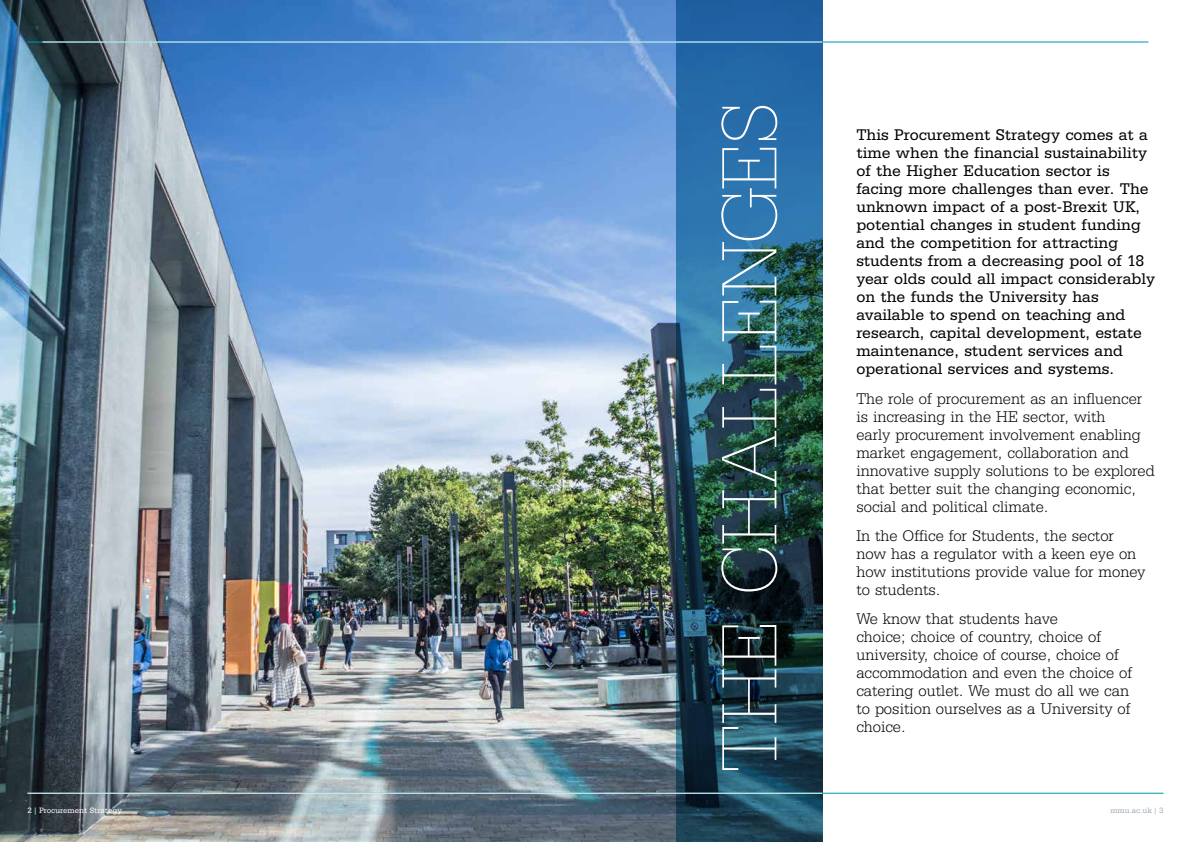
<style>
.page{position:relative;width:1191px;height:842px;background:#fff}
.page>*{position:absolute;margin:0;border:0;box-sizing:border-box;transform-origin:0 0}
.t1{font:200 81px "Serifa BEFOP";letter-spacing:.005em;color:#fff}
.t2{font:300 16px/18px "Serifa BEFOP";color:#000}
.t3{font:16px/18px "Serifa BEFOP";color:#000}
.t4{font:8px "Serifa BEFOP";color:#fff}
.t5{font:8px "Serifa BEFOP";color:#a0afb9}
</style>
<div class="page">
<img style="left:0;top:0;width:676px;height:842px">
<svg style="left:676px;top:0;width:146px;height:842px;background:#21526b"></svg>
<hr style="left:595px;top:42px;width:553px;height:1px;background:#0096b3">
<hr style="left:27px;top:42px;width:568px;height:1px;background:#0096b3">
<hr style="left:595px;top:793px;width:568px;height:1px;background:#0096b3">
<hr style="left:27px;top:793px;width:795px;height:1px;background:#fff">
<hr style="left:43px;top:42px;width:779px;height:1px;background:#fff">
<h1 class="t1" style="left:705px;top:772px;width:672px;rotate:-90deg">THE CHALLENGES</h1>
<p class="t3" style="left:856px;top:126px;width:300px">This Procurement Strategy comes at a time when the financial sustainability of the Higher Education sector is facing more challenges than ever. The unknown impact of a post-Brexit UK, potential changes in student funding and the competition for attracting students from a decreasing pool of 18 year olds could all impact considerably on the funds the University has available to spend on teaching and research, capital development, estate maintenance, student services and operational services and systems.</p>
<p class="t2" style="left:856px;top:389px;width:300px">The role of procurement as an influencer is increasing in the HE sector, with<br>early procurement involvement enabling market engagement, collaboration and innovative supply solutions to be explored that better suit the changing economic, social and political climate.</p>
<p class="t2" style="left:856px;top:526px;width:291px">In the Office for Students, the sector now has a regulator with a keen eye on how institutions provide value for money to students.</p>
<p class="t2" style="left:856px;top:610px;width:277px">We know that students have<br>choice; choice of country, choice of university, choice of course, choice of accommodation and even the choice of catering outlet. We must do all we can to position ourselves as a University of choice.</p>
<p class="t4" style="left:27px;top:806px;width:96px">2 | Procurement Strategy</p>
<p class="t5" style="left:1110px;top:806px;width:55px">mmu.ac.uk | 3</p>
</div>
